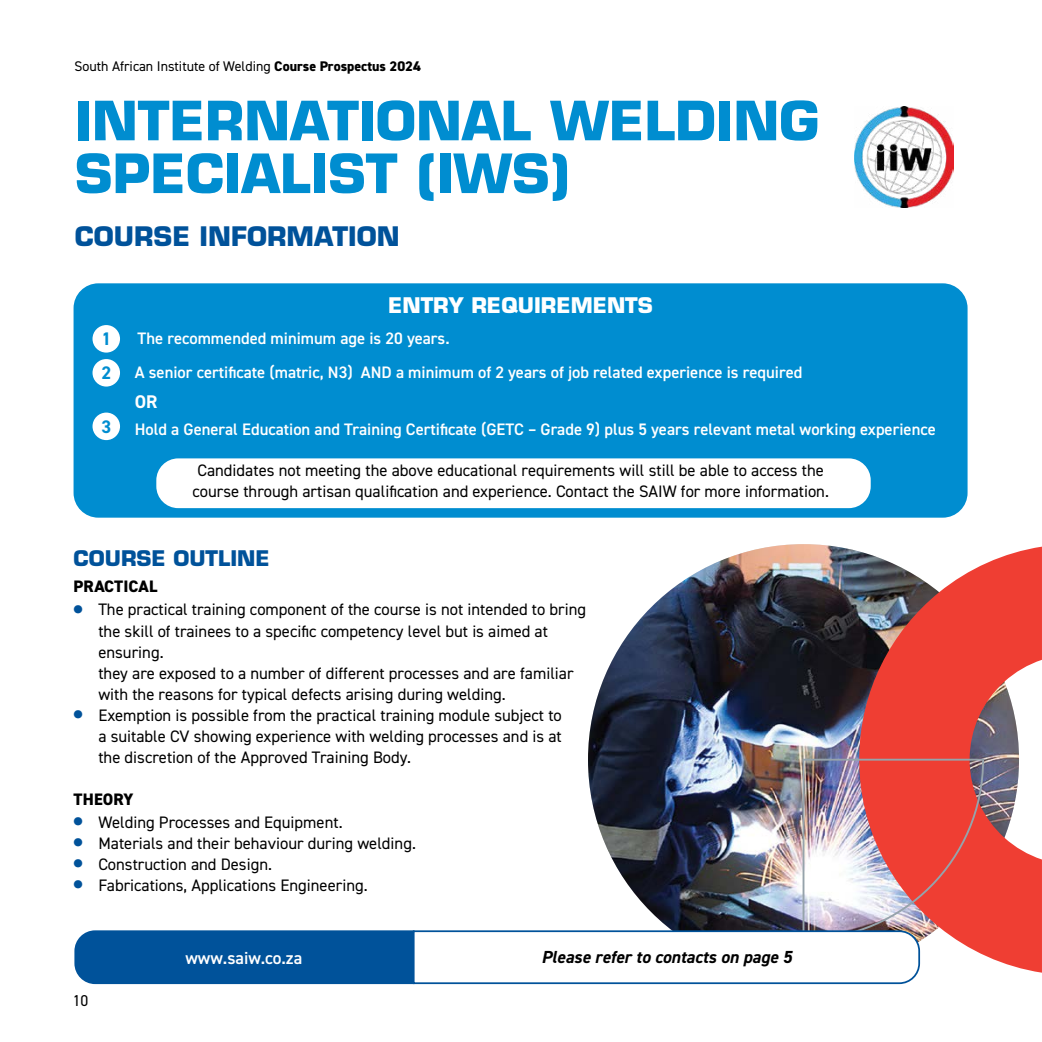
<style>
.page{position:relative;width:1042px;height:1042px;background:#fff}
.page>*{position:absolute;margin:0;border:0;box-sizing:border-box;transform-origin:0 0}
.t1{font:700 52.68px/52.7px "Eurostile LT Std";color:#008dd0}
.t2{font:700 26.25px "Eurostile LT Std";color:#00529a}
.t3{font:700 21px "Eurostile LT Std";color:#fff}
.t4{font:700 21px "Eurostile LT Std";color:#00529a}
.t5{font:700 18.38px "DIN2014";color:#fff}
.t6{font:700 18.2px "DIN2014";color:#008dd0}
.t7{font:italic 700 17.5px "DIN2014";color:#000}
.t8{font:600 17.5px "DIN2014";color:#fff}
.t9{font:16.62px/21px "DIN2014";color:#000}
.t10{font:600 16.62px "DIN2014";color:#fff}
.t11{font:800 16.62px "DIN2014";letter-spacing:.01em;color:#000}
.t12{font:15.75px "DIN2014";color:#000}
.t13{font:14px "DIN2014";color:#000}
.s1{font-weight:800}
.s2{font-weight:800;font-size:31.5px;color:#00529a}
</style>
<div class="page">
<img style="left:588px;top:544px;width:431px;height:431px;border-radius:215px">
<svg style="left:859px;top:547px;width:183px;height:425px;fill:#ef3e33"></svg>
<div style="left:74px;top:283px;width:893px;height:235px;background:#008dd0;border-radius:25px"></div>
<div style="left:92px;top:325px;width:28px;height:28px;background:#fff;border-radius:50%"></div>
<div style="left:92px;top:359px;width:28px;height:27px;background:#fff;border-radius:50%"></div>
<div style="left:92px;top:412px;width:28px;height:28px;background:#fff;border-radius:50%"></div>
<div style="left:157px;top:459px;width:713px;height:48px;background:#fff;border-radius:21px"></div>
<div style="left:156px;top:458px;width:715px;height:50px;border:2px solid #fff;border-radius:21px"></div>
<img style="left:855px;top:107px;width:98px;height:100px">
<svg style="left:74px;top:759px;width:910px;height:226px"></svg>
<p class="t13" style="left:74px;top:58px;width:348px">South African Institute of Welding <span class="s1">Course Prospectus 2024</span></p>
<h1 class="t1" style="left:75px;top:95px;width:746px">INTERNATIONAL WELDING<br>SPECIALIST (IWS)</h1>
<h2 class="t2" style="left:75px;top:221px;width:326px">COURSE INFORMATION</h2>
<p class="t3" style="left:388px;top:293px;width:266px">ENTRY REQUIREMENTS</p>
<p class="t6" style="left:101px;top:327px;width:11px">1</p>
<p class="t10" style="left:138px;top:327px;width:313px">The recommended minimum age is 20 years.</p>
<p class="t6" style="left:101px;top:361px;width:11px">2</p>
<p class="t10" style="left:135px;top:361px;width:669px">A senior certificate (matric, N3) AND a minimum of 2 years of job related experience is required</p>
<p class="t5" style="left:135px;top:389px;width:24px">OR</p>
<p class="t10" style="left:135px;top:418px;width:802px">Hold a General Education and Training Certificate (GETC – Grade 9) plus 5 years relevant metal working experience</p>
<p class="t6" style="left:101px;top:414px;width:11px">3</p>
<p class="t9" style="left:192px;top:460px;width:636px;text-align:center">Candidates not meeting the above educational requirements will still be able to access the course through artisan qualification and experience. Contact the SAIW for more information.</p>
<p class="t4" style="left:74px;top:545px;width:198px">COURSE OUTLINE</p>
<p class="t11" style="left:74px;top:575px;width:85px">PRACTICAL</p>
<p class="t9" style="left:98px;top:599px;width:489px;text-indent:-25px"><span class="s2">•</span> The practical training component of the course is not intended to bring the skill of trainees to a specific competency level but is aimed at ensuring.<br>they are exposed to a number of different processes and are familiar with the reasons for typical defects arising during welding.</p>
<p class="t9" style="left:98px;top:704px;width:465px;text-align:justify;text-indent:-25px"><span class="s2">•</span> Exemption is possible from the practical training module subject to a suitable CV showing experience with welding processes and is at the discretion of the Approved Training Body.</p>
<p class="t11" style="left:74px;top:788px;width:61px">THEORY</p>
<p class="t9" style="left:74px;top:811px;width:269px"><span class="s2">•</span> Welding Processes and Equipment.</p>
<p class="t9" style="left:74px;top:832px;width:342px"><span class="s2">•</span> Materials and their behaviour during welding.</p>
<p class="t9" style="left:74px;top:853px;width:198px"><span class="s2">•</span> Construction and Design.</p>
<p class="t9" style="left:74px;top:874px;width:294px"><span class="s2">•</span> Fabrications, Applications Engineering.</p>
<p class="t12" style="left:73px;top:991px;width:17px">10</p>
<p class="t8" style="left:185px;top:946px;width:118px">www.saiw.co.za</p>
<p class="t7" style="left:541px;top:945px;width:252px">Please refer to contacts on page 5</p>
</div>
